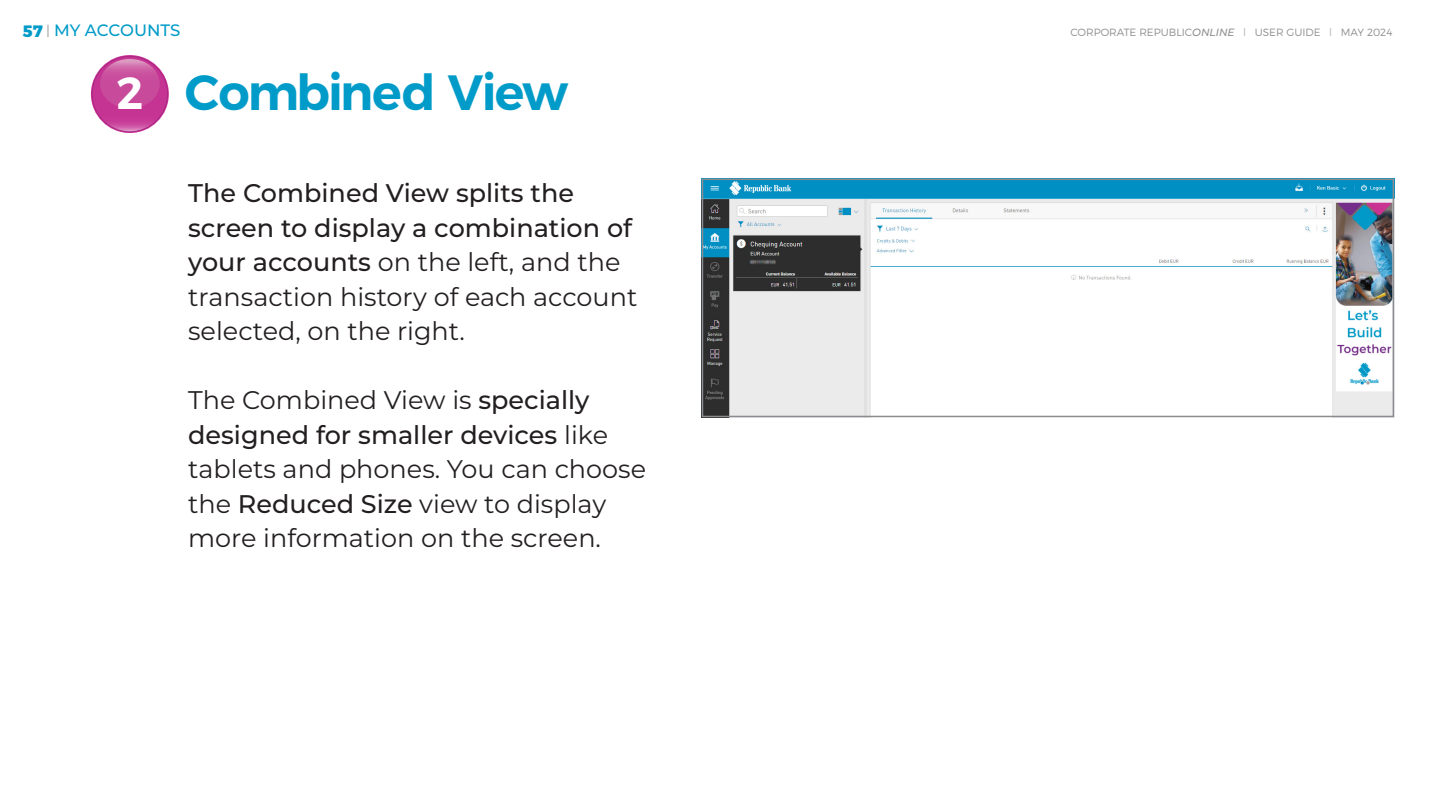
<style>
.page{position:relative;width:1446px;height:808px;background:#fff}
.page>*{position:absolute;margin:0;border:0;box-sizing:border-box;transform-origin:0 0}
.t1{font:600 49.5px "Montserrat";letter-spacing:-.04em;color:#009bc8}
.t2{font:600 45px "Montserrat";color:#fff}
.t3{font:25.5px/34.5px "Montserrat";color:#231f20}
.t4{font:500 16.5px "Montserrat";letter-spacing:-.005em;color:#009bc8}
.t5{font:300 10.5px "Montserrat";color:#8f8f92}
.s1{font-weight:800}
.s2{font-weight:300;color:#b3b2b1}
.s3{font-weight:500;font-style:italic}
.s4{color:#b3b2b1}
.s5{font-weight:500}
</style>
<div class="page">
<img style="left:705px;top:182px;width:686px;height:232px">
<svg style="left:91px;top:55px;width:78px;height:78px"></svg>
<svg style="left:92px;top:56px;width:76px;height:76px"></svg>
<svg style="left:93px;top:57px;width:74px;height:74px;background:#c73b96"></svg>
<svg style="left:100px;top:59px;width:60px;height:49px;background:#cb55a0"></svg>
<div style="left:702px;top:179px;width:692px;height:238px;border:2px solid #8a8c8f"></div>
<p class="t4" style="left:23px;top:19px;width:159px"><span class="s1">57</span> <span class="s2">l</span> MY ACCOUNTS</p>
<p class="t5" style="left:1070px;top:26px;width:323px">CORPORATE REPUBLIC<span class="s3">ONLINE</span> <span class="s4">l</span> USER GUIDE <span class="s4">l</span> MAY 2024</p>
<p class="t2" style="left:116px;top:65px;width:28px">2</p>
<p class="t1" style="left:185px;top:62px;width:385px">Combined View</p>
<p class="t3" style="left:188px;top:175px;width:451px"><span class="s5">The Combined View splits the screen to display a combination of your accounts</span> on the left, and the transaction history of each account selected, on the right.</p>
<p class="t3" style="left:188px;top:382px;width:459px">The Combined View is <span class="s5">specially designed for smaller devices</span> like tablets and phones. You can choose the <span class="s5">Reduced Size</span> view to display more information on the screen.</p>
</div>
